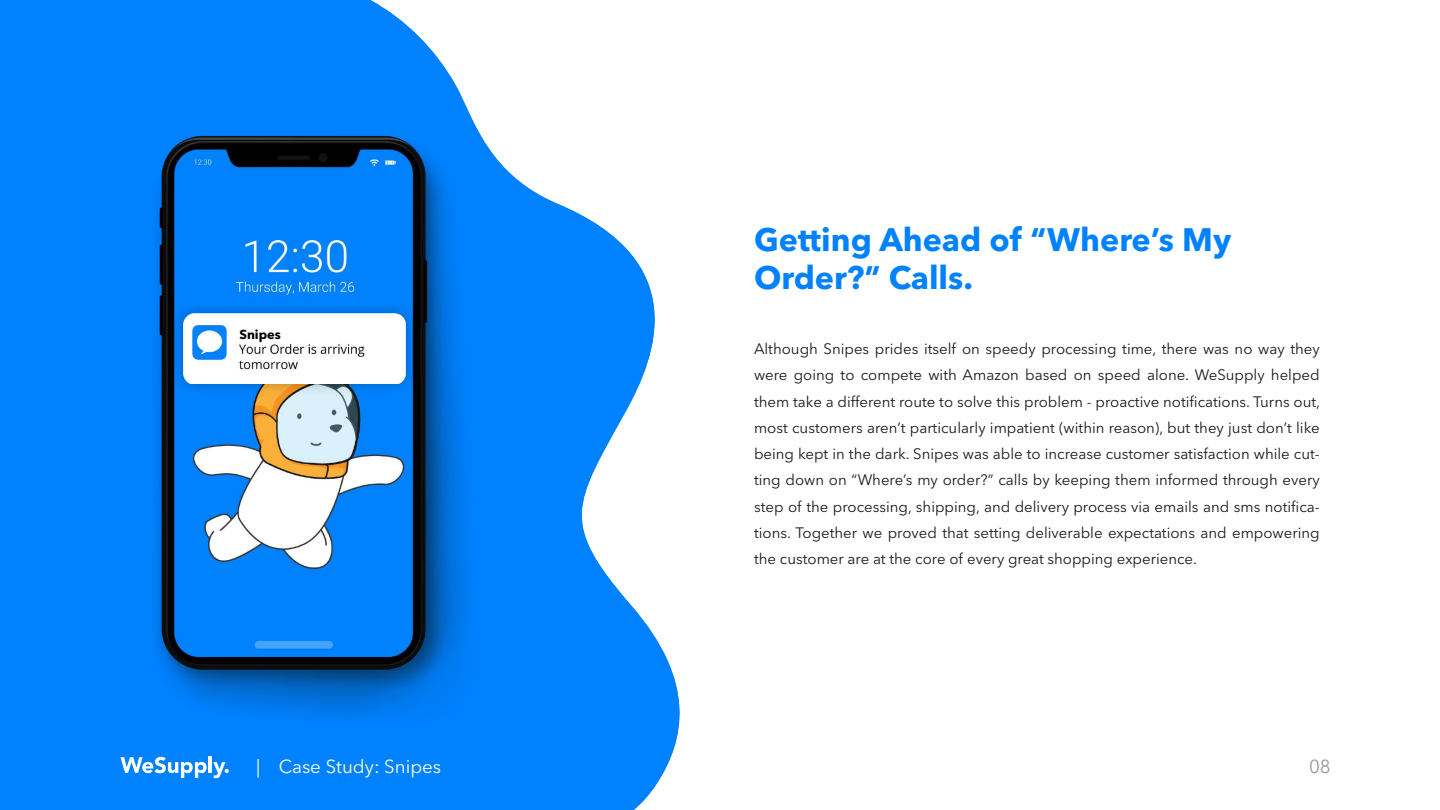
<style>
.page{position:relative;width:1440px;height:810px;background:#fff}
.page>*{position:absolute;margin:0;border:0;box-sizing:border-box;transform-origin:0 0}
.t1{font:700 32.25px/38.7px "Avenir Next LT Pro";color:#0082ff}
.t2{font:18.67px "Avenir Next LT Pro";color:#fff}
.t3{font:18.67px "Avenir Next LT Pro";color:#999}
.t4{font:15px/26.2px "Avenir Next LT Pro";color:#1a1a1a;text-align:justify}
.t5{font:700 12.9px "Avenir Next LT Pro";color:#000}
</style>
<div class="page">
<svg style="left:0;top:0;width:680px;height:810px;fill:#0082ff"></svg>
<svg style="left:120px;top:757px;width:87px;height:21px"></svg>
<hr style="left:209px;top:756px;width:3px;height:17px;background:#fff">
<svg style="left:213px;top:762px;width:16px;height:16px"></svg>
<img style="left:82px;top:55px;width:419px;height:681px">
<img style="left:164px;top:296px;width:260px;height:106px">
<img style="left:183px;top:314px;width:223px;height:70px">
<div style="left:237px;top:326px;width:76px;height:17px;background:#fff"></div>
<p class="t5" style="left:239px;top:326px;width:43px">Snipes</p>
<h1 class="t1" style="left:754px;top:220px;width:479px">Getting Ahead of “Where’s My<br>Order?” Calls.</h1>
<p class="t4" style="left:754px;top:336px;width:568px">Although Snipes prides itself on speedy processing time, there was no way they were going to compete with Amazon based on speed alone. WeSupply helped them take a different route to solve this problem - proactive notifications. Turns out, most customers aren’t particularly impatient (within reason), but they just don’t like being kept in the dark. Snipes was able to increase customer satisfaction while cut&shy;ting down on “Where’s my order?” calls by keeping them informed through every step of the processing, shipping, and delivery process via emails and sms notifica&shy;tions. Together we proved that setting deliverable expectations and empowering the customer are at the core of every great shopping experience.</p>
<p class="t2" style="left:256px;top:756px;width:187px">| Case Study: Snipes</p>
<p class="t3" style="left:1309px;top:756px;width:23px">08</p>
</div>
